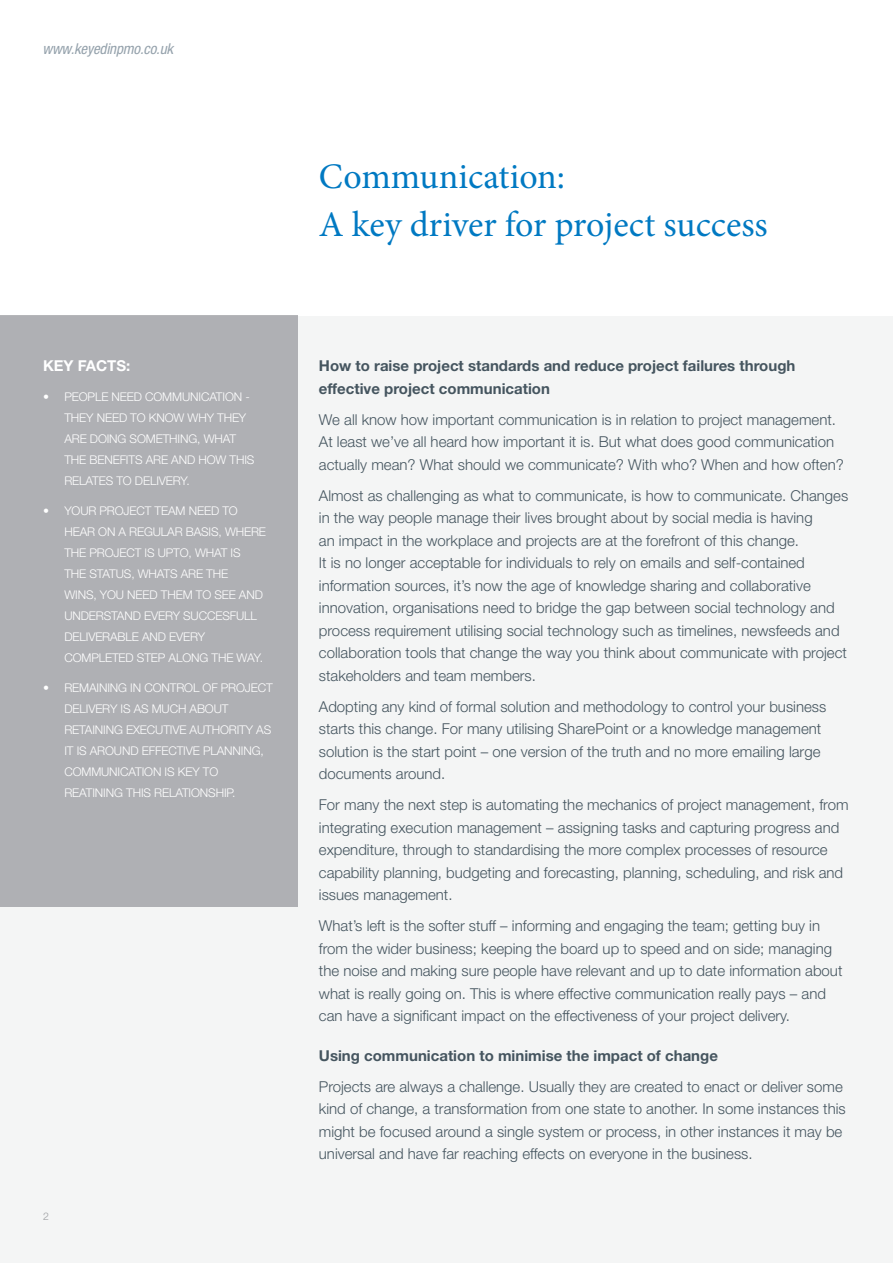
<style>
.page{position:relative;width:893px;height:1263px;background:#fff}
.page>*{position:absolute;margin:0;border:0;box-sizing:border-box;transform-origin:0 0}
.t1{font:36px/48px "Minion Pro";color:#0079c2}
.t2{font:300 15px/22.5px "Helvetica Neue";color:#45555f}
.t3{font:700 15px/22.5px "Helvetica Neue";color:#45555f}
.t4{font:italic condensed 15px "Helvetica Neue";letter-spacing:-.01em;color:#95a2ac}
.t5{font:700 15px "Helvetica Neue";color:#fff}
.t6{font:300 12px/21px "Helvetica Neue";letter-spacing:-.01em;color:#fff}
.t7{font:300 10.5px "Helvetica Neue";color:#9d9fa2}
</style>
<div class="page">
<div style="left:0;top:317px;width:893px;height:946px;background:#f4f5f5"></div>
<hr style="left:892px;top:316px;width:1px;height:947px;background:#f4f5f5">
<hr style="left:0;top:316px;width:298px;height:1px;background:#b5b6b9">
<div style="left:0;top:317px;width:298px;height:590px;background:#afb0b4"></div>
<p class="t4" style="left:43px;top:40px;width:132px">www.keyedinpmo.co.uk</p>
<h1 class="t1" style="left:319px;top:153px;width:450px">Communication:<br>A key driver for project success</h1>
<p class="t5" style="left:43px;top:356px;width:89px">KEY FACTS:</p>
<p class="t6" style="left:64px;top:386px;width:192px;text-indent:-21px">• PEOPLE NEED COMMUNICATION -<br>THEY NEED TO KNOW WHY THEY<br>ARE DOING SOMETHING, WHAT<br>THE BENEFITS ARE AND HOW THIS<br>RELATES TO DELIVERY.</p>
<p class="t6" style="left:64px;top:500px;width:203px;text-indent:-21px">• YOUR PROJECT TEAM NEED TO<br>HEAR ON A REGULAR BASIS, WHERE<br>THE PROJECT IS UPTO, WHAT IS<br>THE STATUS, WHATS ARE THE<br>WINS, YOU NEED THEM TO SEE AND<br>UNDERSTAND EVERY SUCCESFULL<br>DELIVERABLE AND EVERY<br>COMPLETED STEP ALONG THE WAY.</p>
<p class="t6" style="left:64px;top:677px;width:210px;text-indent:-21px">• REMAINING IN CONTROL OF PROJECT<br>DELIVERY IS AS MUCH ABOUT<br>RETAINING EXECUTIVE AUTHORITY AS<br>IT IS AROUND EFFECTIVE PLANNING,<br>COMMUNICATION IS KEY TO<br>REATINING THIS RELATIONSHIP.</p>
<p class="t7" style="left:43px;top:1210px;width:7px">2</p>
<p class="t3" style="left:319px;top:354px;width:478px">How to raise project standards and reduce project failures through effective project communication</p>
<p class="t2" style="left:319px;top:408px;width:526px">We all know how important communication is in relation to project management.<br>At least we’ve all heard how important it is. But what does good communication actually mean? What should we communicate? With who? When and how often?</p>
<p class="t2" style="left:319px;top:484px;width:531px">Almost as challenging as what to communicate, is how to communicate. Changes in the way people manage their lives brought about by social media is having<br>an impact in the workplace and projects are at the forefront of this change.<br>It is no longer acceptable for individuals to rely on emails and self-contained information sources, it’s now the age of knowledge sharing and collaborative innovation, organisations need to bridge the gap between social technology and process requirement utilising social technology such as timelines, newsfeeds and collaboration tools that change the way you think about communicate with project stakeholders and team members.</p>
<p class="t2" style="left:319px;top:695px;width:509px">Adopting any kind of formal solution and methodology to control your business starts this change. For many utilising SharePoint or a knowledge management solution is the start point – one version of the truth and no more emailing large documents around.</p>
<p class="t2" style="left:319px;top:793px;width:531px">For many the next step is automating the mechanics of project management, from integrating execution management – assigning tasks and capturing progress and expenditure, through to standardising the more complex processes of resource capability planning, budgeting and forecasting, planning, scheduling, and risk and issues management.</p>
<p class="t2" style="left:319px;top:914px;width:525px">What’s left is the softer stuff – informing and engaging the team; getting buy in from the wider business; keeping the board up to speed and on side; managing the noise and making sure people have relevant and up to date information about what is really going on. This is where effective communication really pays – and can have a significant impact on the effectiveness of your project delivery.</p>
<p class="t3" style="left:319px;top:1044px;width:400px">Using communication to minimise the impact of change</p>
<p class="t2" style="left:319px;top:1075px;width:528px">Projects are always a challenge. Usually they are created to enact or deliver some kind of change, a transformation from one state to another. In some instances this might be focused around a single system or process, in other instances it may be universal and have far reaching effects on everyone in the business.</p>
</div>
